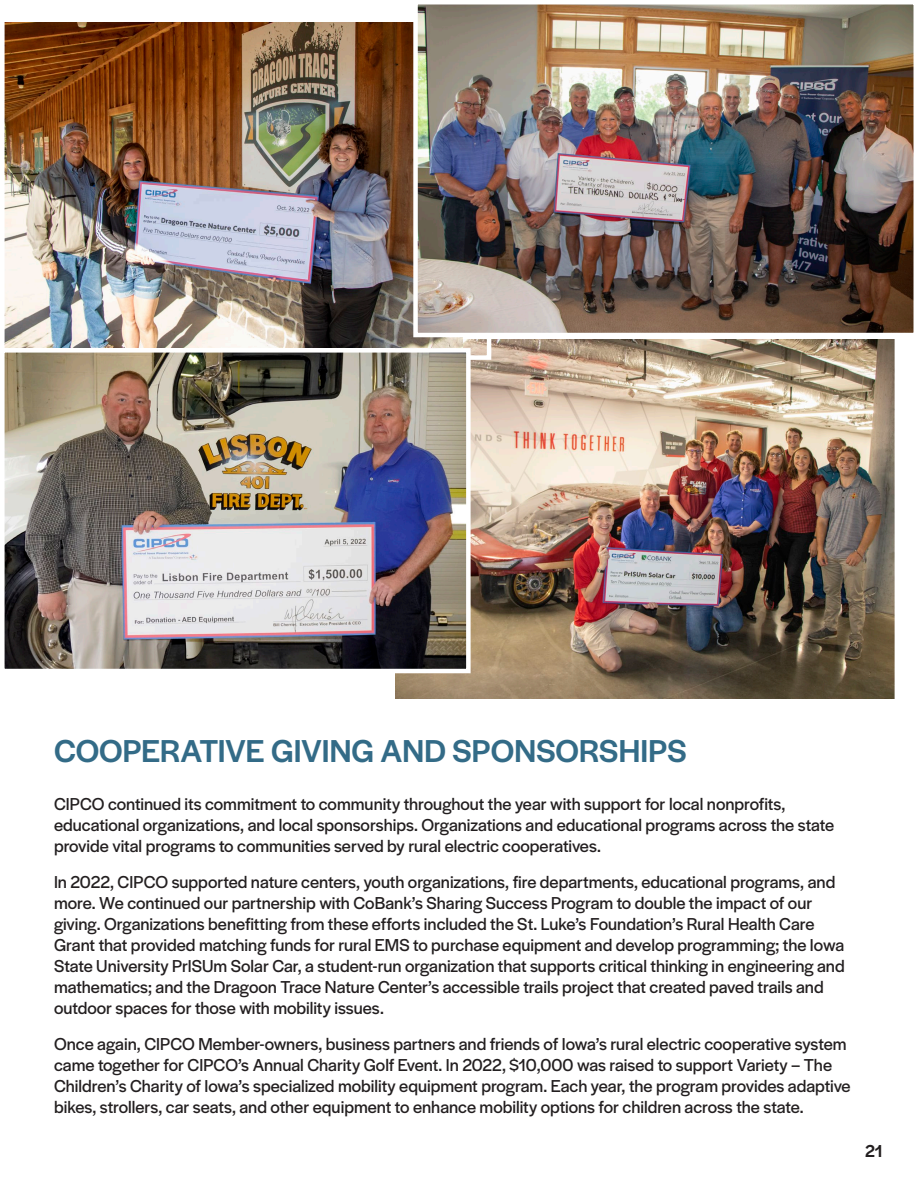
<style>
.page{position:relative;width:918px;height:1188px;background:#fff}
.page>*{position:absolute;margin:0;border:0;box-sizing:border-box;transform-origin:0 0}
.t1{font:500 33px "Halyard Display";color:#336b87}
.t2{font:18px/21px "Halyard Display";color:#231f20}
.t3{font:500 18px "Halyard Display";color:#231f20}
</style>
<div class="page">
<img style="left:396px;top:340px;width:498px;height:359px">
<img style="left:5px;top:23px;width:457px;height:324px">
<img style="left:5px;top:353px;width:461px;height:315px">
<div style="left:0;top:348px;width:471px;height:325px;border:4px solid #fff"></div>
<img style="left:418px;top:5px;width:495px;height:327px">
<div style="left:413px;top:0;width:505px;height:337px;border:4px solid #fff"></div>
<p class="t1" style="left:54px;top:727px;width:634px">COOPERATIVE GIVING AND SPONSORSHIPS</p>
<p class="t2" style="left:54px;top:793px;width:782px">CIPCO continued its commitment to community throughout the year with support for local nonprofits, educational organizations, and local sponsorships. Organizations and educational programs across the state provide vital programs to communities served by rural electric cooperatives.</p>
<p class="t2" style="left:54px;top:871px;width:792px">In 2022, CIPCO supported nature centers, youth organizations, fire departments, educational programs, and more. We continued our partnership with CoBank’s Sharing Success Program to double the impact of our giving. Organizations benefitting from these efforts included the St. Luke’s Foundation’s Rural Health Care Grant that provided matching funds for rural EMS to purchase equipment and develop programming; the Iowa State University PrISUm Solar Car, a student-run organization that supports critical thinking in engineering and mathematics; and the Dragoon Trace Nature Center’s accessible trails project that created paved trails and outdoor spaces for those with mobility issues.</p>
<p class="t2" style="left:54px;top:1033px;width:798px">Once again, CIPCO Member-owners, business partners and friends of Iowa’s rural electric cooperative system came together for CIPCO’s Annual Charity Golf Event. In 2022, $10,000 was raised to support Variety – The Children’s Charity of Iowa’s specialized mobility equipment program. Each year, the program provides adaptive bikes, strollers, car seats, and other equipment to enhance mobility options for children across the state.</p>
<p class="t3" style="left:865px;top:1139px;width:19px">21</p>
</div>
